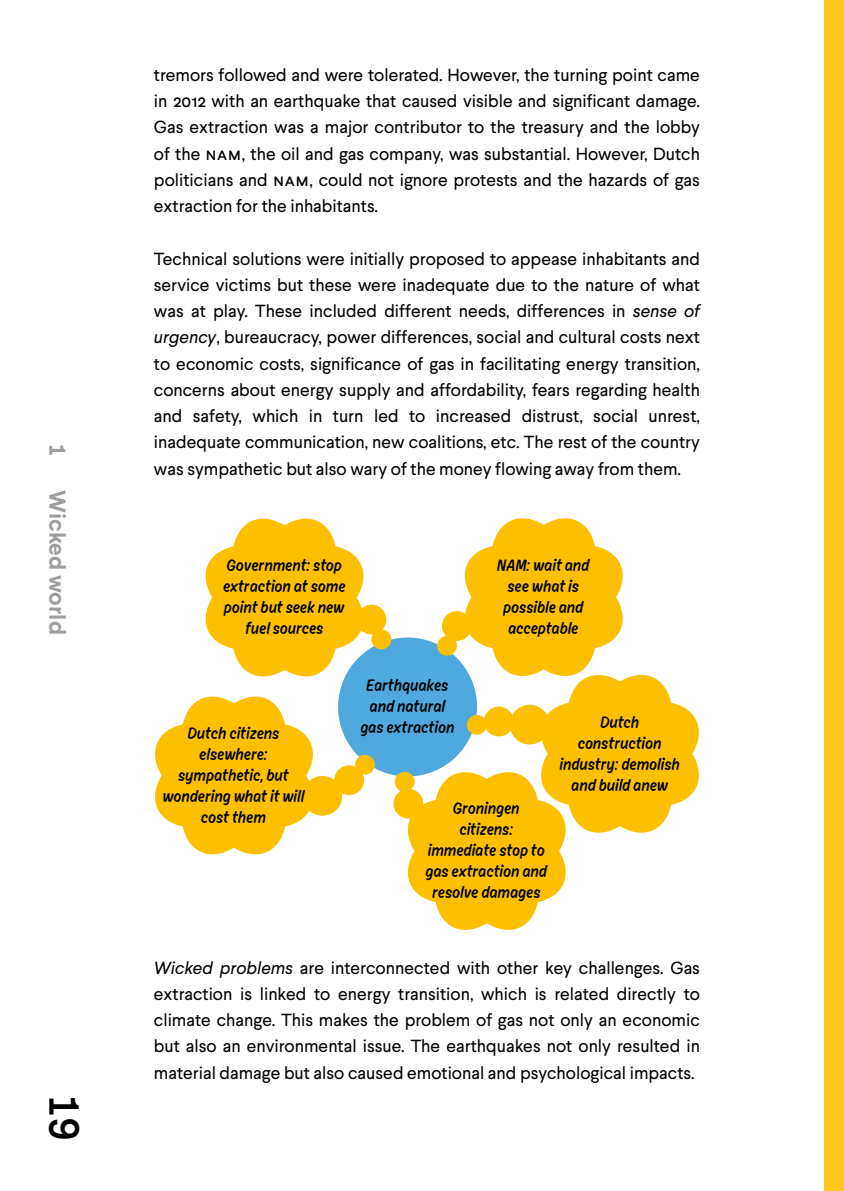
<style>
.page{position:relative;width:844px;height:1191px;background:#fff}
.page>*{position:absolute;margin:0;border:0;box-sizing:border-box;transform-origin:0 0}
.t1{font:500 42px "Larsseit";color:#000}
.t2{font:700 22.75px "Larsseit";color:#9c9d9d}
.t3{font:17.5px/26.2px "Larsseit";color:#000;text-align:justify}
.t4{font:100 17.5px/21px "Ahkio";letter-spacing:.015em;color:#000;text-align:center}
.s1{font-style:italic}
</style>
<div class="page">
<div style="left:823px;top:0;width:20px;height:1191px;background:#fdc61c"></div>
<svg style="left:155px;top:518px;width:543px;height:412px"></svg>
<h2 class="t2" style="left:72px;top:442px;width:15px;rotate:90deg">1</h2>
<h2 class="t2" style="left:72px;top:490px;width:146px;rotate:90deg">Wicked world</h2>
<h1 class="t1" style="left:91px;top:1093px;width:49px;rotate:90deg">19</h1>
<p class="t3" style="left:154px;top:62px;width:547px">tremors followed and were tolerated. However, the turning point came in 2012 with an earthquake that caused visible and significant damage.<br>Gas extraction was a major contributor to the treasury and the lobby of the NAM, the oil and gas company, was substantial. However, Dutch politicians and NAM, could not ignore protests and the hazards of gas extraction for the inhabitants.</p>
<p class="t3" style="left:154px;top:245px;width:547px">Technical solutions were initially proposed to appease inhabitants and service victims but these were inadequate due to the nature of what was at play. These included different needs, differences in <span class="s1">sense of urgency</span>, bureaucracy, power differences, social and cultural costs next to economic costs, significance of gas in facilitating energy transition, concerns about energy supply and affordability, fears regarding health and safety, which in turn led to increased distrust, social unrest, inadequate communication, new coalitions, etc. The rest of the country was sympathetic but also wary of the money flowing away from them.</p>
<p class="t4" style="left:223px;top:555px;width:124px">Government: stop extraction at some point but seek new fuel sources</p>
<p class="t4" style="left:497px;top:554px;width:94px">NAM: wait and see what is possible and acceptable</p>
<p class="t4" style="left:163px;top:722px;width:143px">Dutch citizens elsewhere: sympathetic, but wondering what it will cost them</p>
<p class="t4" style="left:360px;top:675px;width:95px">Earthquakes and natural gas extraction</p>
<p class="t4" style="left:426px;top:798px;width:123px">Groningen citizens: immediate stop to gas extraction and resolve damages</p>
<p class="t4" style="left:559px;top:711px;width:121px">Dutch construction industry: demolish and build anew</p>
<p class="t3" style="left:154px;top:954px;width:547px"><span class="s1">Wicked problems</span> are interconnected with other key challenges. Gas extraction is linked to energy transition, which is related directly to climate change. This makes the problem of gas not only an economic but also an environmental issue. The earthquakes not only resulted in material damage but also caused emotional and psychological impacts.</p>
</div>
